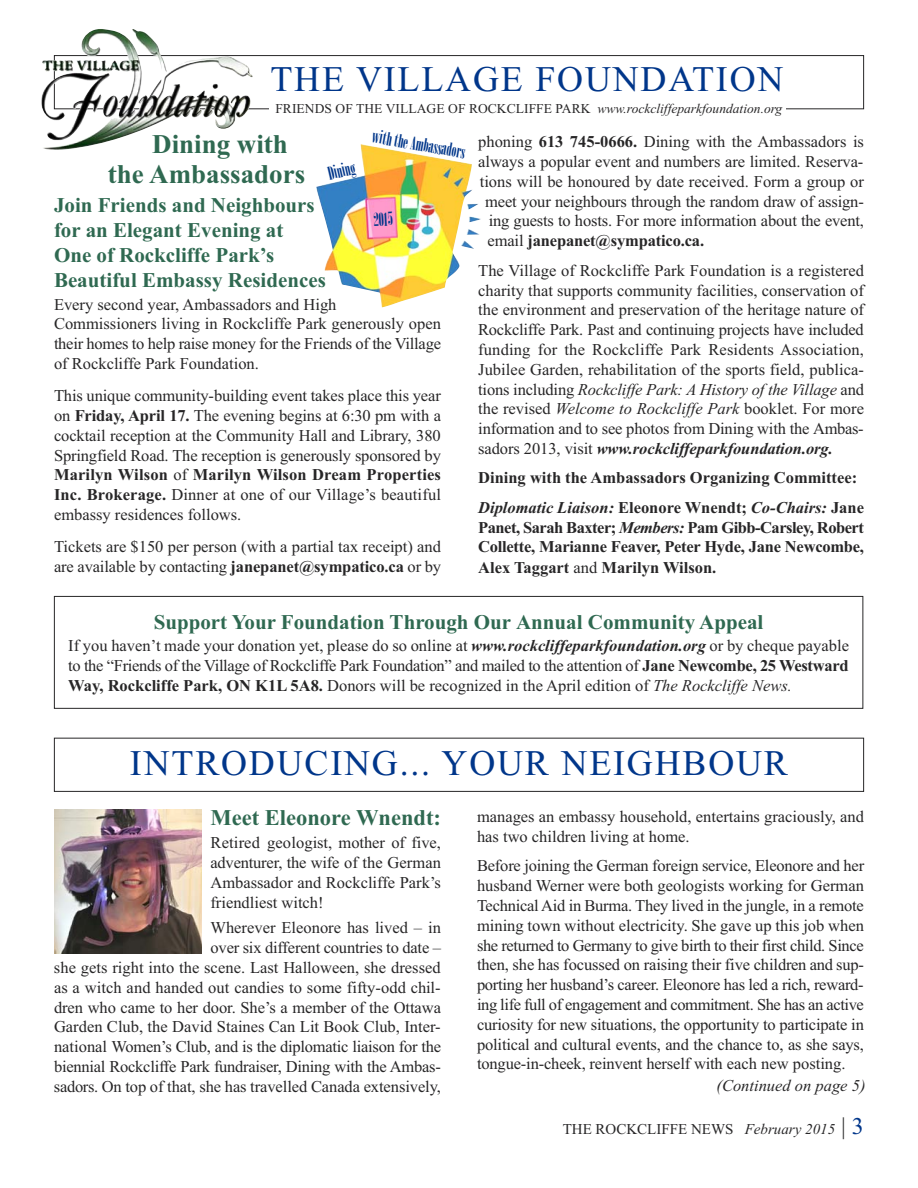
<style>
.page{position:relative;width:918px;height:1188px;background:#fff}
.page>*{position:absolute;margin:0;border:0;box-sizing:border-box;transform-origin:0 0}
.t1{font:36px "Times New Roman";letter-spacing:.05em;color:#00368a}
.t2{font:700 27px/30px "Times New Roman";color:#2f6951}
.t3{font:700 22.5px "Times New Roman";color:#2f6951}
.t4{font:700 21px/25.2px "Times New Roman";color:#2f6951}
.t5{font:18px "Onyx";color:#00368a}
.t6{font:16.5px/19.8px "Times New Roman";color:#272627;text-align:justify}
.t7{font:700 16.5px/19.8px "Times New Roman";color:#272627}
.t8{font:italic 16.5px "Times New Roman";color:#272627}
.t9{font:15px "Times New Roman";color:#272627}
.t10{font:13.5px "Times New Roman";letter-spacing:.005em;color:#272627}
.s1{font-style:italic}
.s2{font-weight:700}
.s3{font-weight:400}
.s4{font-weight:700;font-style:italic}
.s5{font-size:24px}
.s6{font-size:24px;color:#00368a}
</style>
<div class="page">
<div style="left:54px;top:55px;width:810px;height:54px;border:1px solid #272627"></div>
<div style="left:270px;top:104px;width:516px;height:17px;background:#fff"></div>
<img style="left:42px;top:29px;width:211px;height:121px">
<div style="left:54px;top:596px;width:809px;height:113px;border:1px solid #272627"></div>
<img style="left:316px;top:144px;width:165px;height:163px">
<div style="left:54px;top:738px;width:810px;height:54px;border:1px solid #272627"></div>
<img style="left:54px;top:810px;width:148px;height:144px">
<h1 class="t1" style="left:271px;top:57px;width:515px">THE VILLAGE FOUNDATION</h1>
<p class="t10" style="left:275px;top:101px;width:508px">FRIENDS OF THE VILLAGE OF ROCKCLIFFE PARK <span class="s1">www.rockcliffeparkfoundation.org</span></p>
<p class="t6" style="left:478px;top:132px;width:387px">phoning <span class="s2">613 745-0666.</span> Dining with the Ambassadors is</p>
<p class="t6" style="left:478px;top:151px;width:387px">always a popular event and numbers are limited. Reserva-</p>
<p class="t6" style="left:480px;top:171px;width:386px">tions will be honoured by date received. Form a group or</p>
<p class="t6" style="left:485px;top:191px;width:380px">meet your neighbours through the random draw of assign-</p>
<p class="t6" style="left:489px;top:211px;width:377px">ing guests to hosts. For more information about the event,</p>
<p class="t7" style="left:488px;top:231px;width:218px"><span class="s3">email</span> janepanet@sympatico.ca.</p>
<p class="t6" style="left:478px;top:260px;width:387px">The Village of Rockcliffe Park Foundation is a registered charity that supports community facilities, conservation of the environment and preservation of the heritage nature of Rockcliffe Park. Past and continuing projects have included funding for the Rockcliffe Park Residents Association, Jubilee Garden, rehabilitation of the sports field, publica&shy;tions including <span class="s1">Rockcliffe Park: A History of the Village</span> and the revised <span class="s1">Welcome to Rockcliffe Park</span> booklet. For more information and to see photos from Dining with the Ambas&shy;sadors 2013, visit <span class="s4">www.rockcliffeparkfoundation.org.</span></p>
<p class="t7" style="left:478px;top:463px;width:387px;line-height:29.8px">Dining with the Ambassadors Organizing Committee:<br><span class="s1">Diplomatic Liaison:</span> Eleonore Wnendt; <span class="s1">Co-Chairs:</span> Jane</p>
<p class="t7" style="left:478px;top:517px;width:387px;text-align:justify">Panet, Sarah Baxter; <span class="s1">Members:</span> Pam Gibb-Carsley, Robert Collette, Marianne Feaver, Peter Hyde, Jane Newcombe, Alex Taggart <span class="s3">and</span> Marilyn Wilson.</p>
<p class="t5" style="left:374px;top:126px;width:96px;rotate:10deg">with the Ambassadors</p>
<h2 class="t2" style="left:108px;top:129px;width:199px;text-indent:44px">Dining with the Ambassadors</h2>
<p class="t4" style="left:54px;top:192px;width:273px">Join Friends and Neighbours for an Elegant Evening at<br>One of Rockcliffe Park’s<br>Beautiful Embassy Residences</p>
<p class="t6" style="left:54px;top:294px;width:389px;text-align:left">Every second year, Ambassadors and High Commissioners living in Rockcliffe Park generously open their homes to help raise money for the Friends of the Village of Rockcliffe Park Foundation.</p>
<p class="t6" style="left:54px;top:386px;width:389px">This unique community-building event takes place this year on <span class="s2">Friday, April 17.</span> The evening begins at 6:30 pm with a cocktail reception at the Community Hall and Library, 380<br>Springfield Road. The reception is generously sponsored by <span class="s2">Marilyn Wilson</span> of <span class="s2">Marilyn Wilson Dream Properties Inc. Brokerage.</span> Dinner at one of our Village’s beautiful embassy residences follows.</p>
<p class="t6" style="left:54px;top:537px;width:389px">Tickets are $150 per person (with a partial tax receipt) and are available by contacting <span class="s2">janepanet@sympatico.ca</span> or by</p>
<p class="t5" style="left:326px;top:163px;width:29px;rotate:-13deg">Dining</p>
<p class="t5" style="left:373px;top:209px;width:21px;rotate:-3deg">2015</p>
<p class="t4" style="left:154px;top:609px;width:611px">Support Your Foundation Through Our Annual Community Appeal</p>
<p class="t6" style="left:68px;top:636px;width:782px">If you haven’t made your donation yet, please do so online at <span class="s4">www.rockcliffeparkfoundation.org</span> or by cheque payable to the “Friends of the Village of Rockcliffe Park Foundation” and mailed to the attention of <span class="s2">Jane Newcombe, 25 Westward Way, Rockcliffe Park, ON K1L 5A8.</span> Donors will be recognized in the April edition of <span class="s1">The Rockcliffe News.</span></p>
<h1 class="t1" style="left:130px;top:742px;width:659px">INTRODUCING... YOUR NEIGHBOUR</h1>
<p class="t6" style="left:477px;top:806px;width:389px">manages an embassy household, entertains graciously, and has two children living at home.</p>
<p class="t6" style="left:477px;top:856px;width:389px">Before joining the German foreign service, Eleonore and her husband Werner were both geologists working for German Technical Aid in Burma. They lived in the jungle, in a remote mining town without electricity. She gave up this job when she returned to Germany to give birth to their first child. Since then, she has focussed on raising their five children and sup&shy;porting her husband’s career. Eleonore has led a rich, reward&shy;ing life full of engagement and commitment. She has an active curiosity for new situations, the opportunity to participate in political and cultural events, and the chance to, as she says, tongue-in-cheek, reinvent herself with each new posting.</p>
<p class="t8" style="left:717px;top:1076px;width:150px">(Continued on page 5)</p>
<h3 class="t3" style="left:211px;top:804px;width:232px">Meet Eleonore Wnendt:</h3>
<p class="t6" style="left:211px;top:833px;width:232px">Retired geologist, mother of five, adventurer, the wife of the German Ambassador and Rockcliffe Park’s friendliest witch!</p>
<p class="t6" style="left:54px;top:918px;width:389px;text-align:right">Wherever Eleonore has lived – in<br>over six different countries to date –<br>she gets right into the scene. Last Halloween, she dressed as a witch and handed out candies to some fifty-odd chil&shy;dren who came to her door. She’s a member of the Ottawa Garden Club, the David Staines Can Lit Book Club, Inter&shy;national Women’s Club, and is the diplomatic liaison for the biennial Rockcliffe Park fundraiser, Dining with the Ambas&shy;sadors. On top of that, she has travelled Canada extensively,</p>
<p class="t9" style="left:563px;top:1120px;width:303px">THE ROCKCLIFFE NEWS <span class="s1">February 2015</span> <span class="s5">|</span> <span class="s6">3</span></p>
</div>
